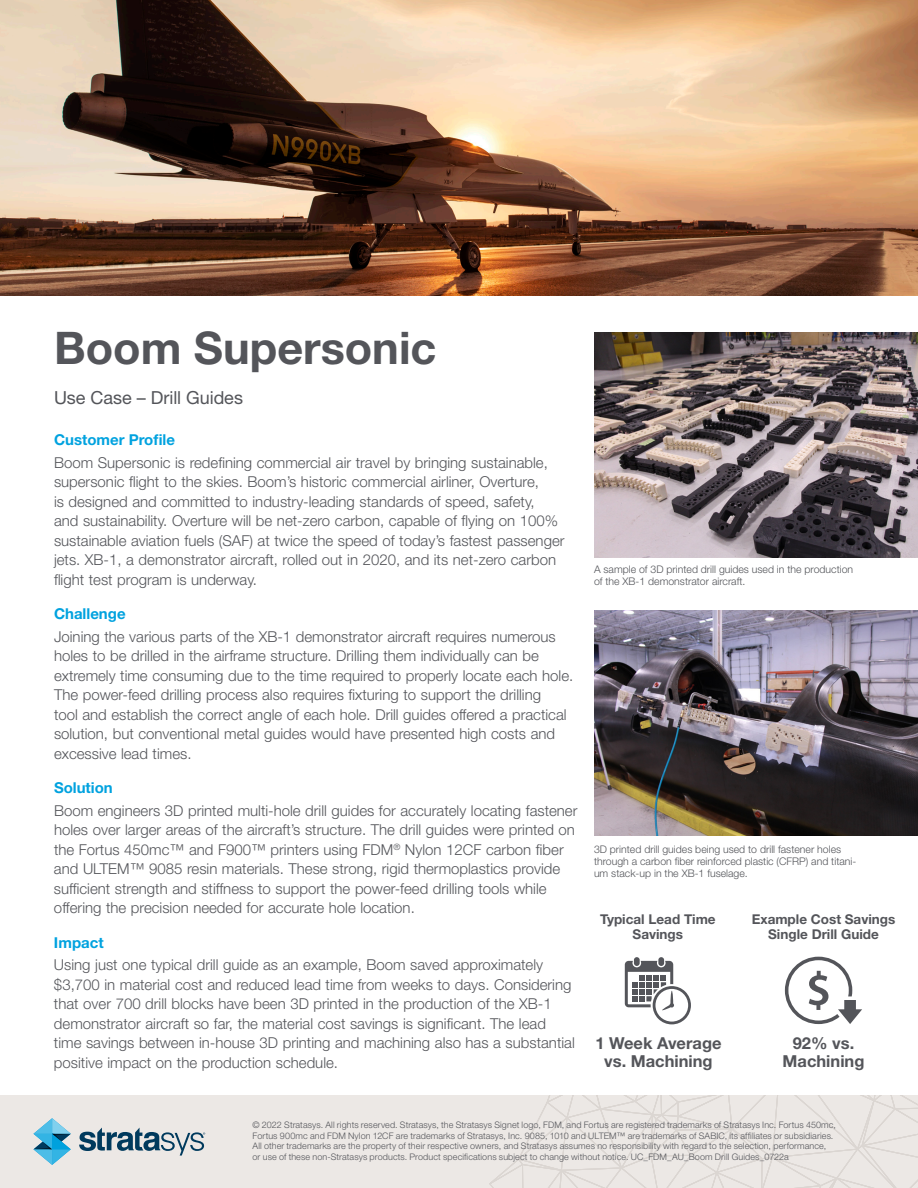
<style>
.page{position:relative;width:918px;height:1188px;background:#fff}
.page>*{position:absolute;margin:0;border:0;box-sizing:border-box;transform-origin:0 0}
.t1{font:700 45px "Helvetica Neue LT Std";color:#54555a}
.t2{font:18px "Helvetica Neue LT Std";color:#54555a}
.t3{font:700 16.5px/18px "Helvetica Neue LT Std";color:#54555a;text-align:center}
.t4{font:300 15px/19.5px "Helvetica Neue LT Std";color:#54555a}
.t5{font:700 15px "Helvetica Neue LT Std";color:#00a2df}
.t6{font:700 13.5px/15px "Helvetica Neue LT Std";color:#54555a;text-align:center}
.t7{font:300 10.5px/12px "Helvetica Neue LT Std";color:#54555a}
.t8{font:300 9px/10.5px "Helvetica Neue LT Std";letter-spacing:.01em;color:#54555a}
</style>
<div class="page">
<div style="left:0;top:1095px;width:918px;height:93px;background:#ece8e5"></div>
<svg style="left:489px;top:1095px;width:429px;height:93px"></svg>
<svg style="left:33px;top:1118px;width:38px;height:47px"></svg>
<svg style="left:79px;top:1128px;width:126px;height:28px"></svg>
<img style="left:0;top:0;width:918px;height:295px">
<div style="left:634px;top:957px;width:6px;height:9px;background:#54555a;border-radius:3px"></div>
<div style="left:658px;top:957px;width:6px;height:9px;background:#54555a;border-radius:3px"></div>
<svg style="left:625px;top:961px;width:66px;height:63px"></svg>
<svg style="left:785px;top:957px;width:77px;height:67px"></svg>
<img style="left:594px;top:610px;width:324px;height:225px">
<img style="left:594px;top:332px;width:324px;height:225px">
<h1 class="t1" style="left:54px;top:321px;width:384px">Boom Supersonic</h1>
<p class="t2" style="left:54px;top:387px;width:191px">Use Case – Drill Guides</p>
<p class="t5" style="left:54px;top:431px;width:123px">Customer Profile</p>
<p class="t4" style="left:54px;top:452px;width:512px">Boom Supersonic is redefining commercial air travel by bringing sustainable, supersonic flight to the skies. Boom’s historic commercial airliner, Overture,<br>is designed and committed to industry-leading standards of speed, safety,<br>and sustainability. Overture will be net-zero carbon, capable of flying on 100% sustainable aviation fuels (SAF) at twice the speed of today’s fastest passenger jets. XB-1, a demonstrator aircraft, rolled out in 2020, and its net-zero carbon flight test program is underway.</p>
<p class="t5" style="left:54px;top:605px;width:73px">Challenge</p>
<p class="t4" style="left:54px;top:626px;width:521px">Joining the various parts of the XB-1 demonstrator aircraft requires numerous holes to be drilled in the airframe structure. Drilling them individually can be extremely time consuming due to the time required to properly locate each hole.<br>The power-feed drilling process also requires fixturing to support the drilling<br>tool and establish the correct angle of each hole. Drill guides offered a practical solution, but conventional metal guides would have presented high costs and excessive lead times.</p>
<p class="t5" style="left:54px;top:779px;width:60px">Solution</p>
<p class="t4" style="left:54px;top:800px;width:525px">Boom engineers 3D printed multi-hole drill guides for accurately locating fastener holes over larger areas of the aircraft’s structure. The drill guides were printed on the Fortus 450mc™ and F900™ printers using FDM<sup>®</sup> Nylon 12CF carbon fiber and ULTEM™ 9085 resin materials. These strong, rigid thermoplastics provide sufficient strength and stiffness to support the power-feed drilling tools while offering the precision needed for accurate hole location.</p>
<p class="t5" style="left:54px;top:933px;width:51px">Impact</p>
<p class="t4" style="left:54px;top:955px;width:522px">Using just one typical drill guide as an example, Boom saved approximately $3,700 in material cost and reduced lead time from weeks to days. Considering that over 700 drill blocks have been 3D printed in the production of the XB-1 demonstrator aircraft so far, the material cost savings is significant. The lead time savings between in-house 3D printing and machining also has a substantial positive impact on the production schedule.</p>
<p class="t7" style="left:594px;top:563px;width:261px">A sample of 3D printed drill guides used in the production of the XB-1 demonstrator aircraft.</p>
<p class="t7" style="left:594px;top:843px;width:264px">3D printed drill guides being used to drill fastener holes through a carbon fiber reinforced plastic (CFRP) and titani&shy;um stack-up in the XB-1 fuselage.</p>
<p class="t6" style="left:600px;top:912px;width:117px">Typical Lead Time<br>Savings</p>
<p class="t6" style="left:752px;top:912px;width:145px">Example Cost Savings<br>Single Drill Guide</p>
<p class="t3" style="left:595px;top:1034px;width:128px">1 Week Average vs. Machining</p>
<p class="t3" style="left:783px;top:1034px;width:83px">92% vs.<br>Machining</p>
<p class="t8" style="left:253px;top:1119px;width:585px">© 2022 Stratasys. All rights reserved. Stratasys, the Stratasys Signet logo, FDM, and Fortus are registered trademarks of Stratasys Inc. Fortus 450mc, Fortus 900mc and FDM Nylon 12CF are trademarks of Stratasys, Inc. 9085, 1010 and ULTEM™ are trademarks of SABIC, its affiliates or subsidiaries.<br>All other trademarks are the property of their respective owners, and Stratasys assumes no responsibility with regard to the selection, performance, or use of these non-Stratasys products. Product specifications subject to change without notice. UC_FDM_AU_Boom Drill Guides_0722a</p>
</div>
